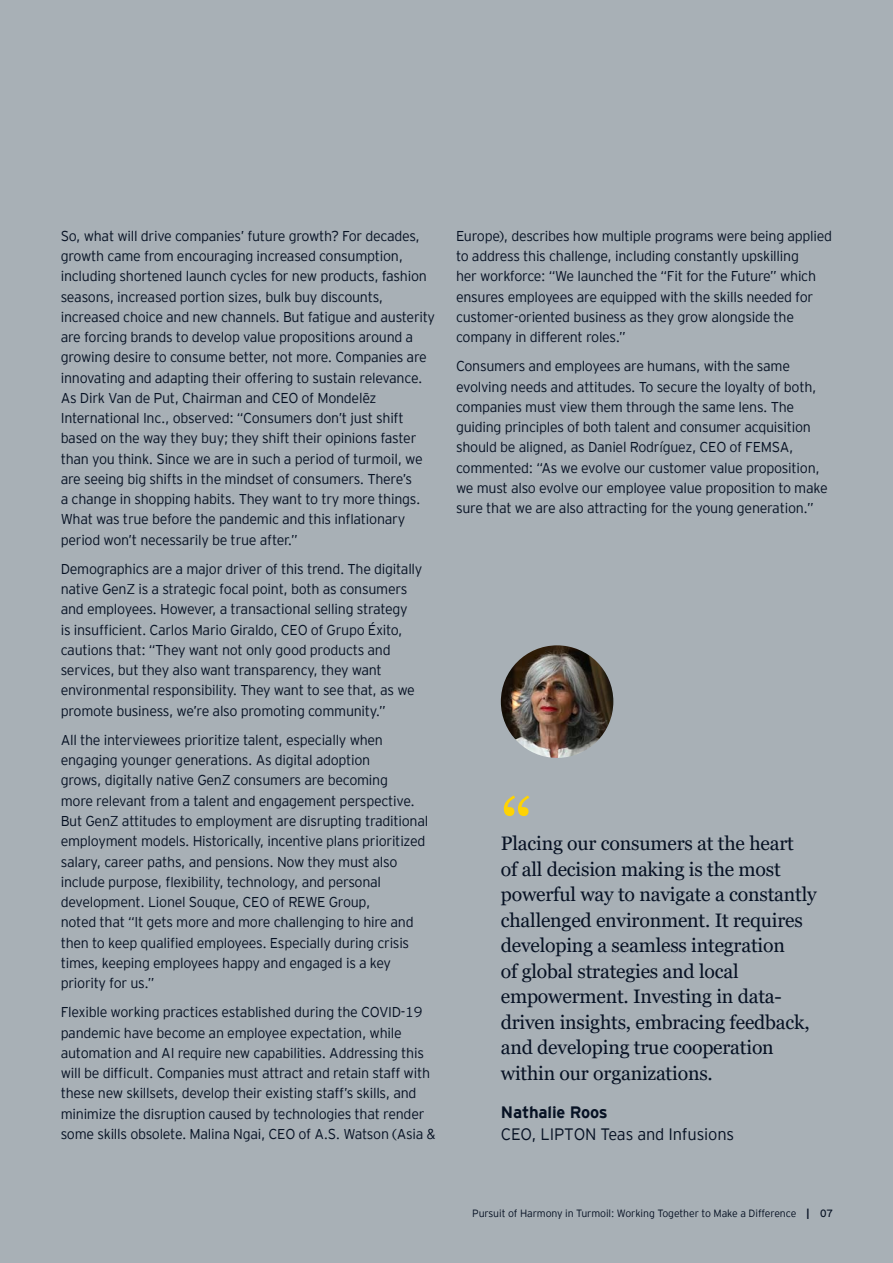
<style>
.page{position:relative;width:893px;height:1263px;background:#a8b0b6}
.page>*{position:absolute;margin:0;border:0;box-sizing:border-box;transform-origin:0 0}
.Callout_EY{font:78px "Georgia Pro";color:#fed304}
.Callout_Gerogea{font:19.5px/25.5px "Georgia Pro";letter-spacing:-.01em;color:#071224}
.Callout_EY-2{font:300 16.5px/22.5px "EY Interstate";letter-spacing:-.01em;color:#071224}
.Body_copy{font:300 14.25px/20.2px "EY Interstate";letter-spacing:-.02em;color:#071224}
.Document_title_Addit{font:300 10.5px "EY Interstate";letter-spacing:-.01em;color:#071224}
.Page_No_s_Right{font:10.5px "EY Interstate";color:#071224}
.s1{font-weight:700}
</style>
<div class="page">
<img style="left:501px;top:645px;width:112px;height:113px;border-radius:56px">
<p class="Body_copy" style="left:61px;top:225px;width:376px">So, what will drive companies’ future growth? For decades, growth came from encouraging increased consumption, including shortened launch cycles for new products, fashion seasons, increased portion sizes, bulk buy discounts, increased choice and new channels. But fatigue and austerity are forcing brands to develop value propositions around a growing desire to consume better, not more. Companies are innovating and adapting their offering to sustain relevance.<br>As Dirk Van de Put, Chairman and CEO of Mondelēz International Inc., observed: “Consumers don’t just shift based on the way they buy; they shift their opinions faster than you think. Since we are in such a period of turmoil, we are seeing big shifts in the mindset of consumers. There’s<br>a change in shopping habits. They want to try more things.<br>What was true before the pandemic and this inflationary period won’t necessarily be true after.”</p>
<p class="Body_copy" style="left:61px;top:558px;width:363px">Demographics are a major driver of this trend. The digitally native GenZ is a strategic focal point, both as consumers and employees. However, a transactional selling strategy<br>is insufficient. Carlos Mario Giraldo, CEO of Grupo Éxito, cautions that: “They want not only good products and services, but they also want transparency, they want environmental responsibility. They want to see that, as we promote business, we’re also promoting community.”</p>
<p class="Body_copy" style="left:61px;top:729px;width:369px">All the interviewees prioritize talent, especially when engaging younger generations. As digital adoption<br>grows, digitally native GenZ consumers are becoming<br>more relevant from a talent and engagement perspective.<br>But GenZ attitudes to employment are disrupting traditional employment models. Historically, incentive plans prioritized salary, career paths, and pensions. Now they must also include purpose, flexibility, technology, and personal development. Lionel Souque, CEO of REWE Group,<br>noted that “It gets more and more challenging to hire and then to keep qualified employees. Especially during crisis times, keeping employees happy and engaged is a key priority for us.”</p>
<p class="Body_copy" style="left:61px;top:1001px;width:376px">Flexible working practices established during the COVID‑19 pandemic have become an employee expectation, while automation and AI require new capabilities. Addressing this will be difficult. Companies must attract and retain staff with these new skillsets, develop their existing staff’s skills, and minimize the disruption caused by technologies that render some skills obsolete. Malina Ngai, CEO of A.S. Watson (Asia &amp;</p>
<p class="Body_copy" style="left:456px;top:225px;width:378px">Europe), describes how multiple programs were being applied to address this challenge, including constantly upskilling<br>her workforce: “We launched the “Fit for the Future” which ensures employees are equipped with the skills needed for customer‑oriented business as they grow alongside the company in different roles.”</p>
<p class="Body_copy" style="left:456px;top:355px;width:373px">Consumers and employees are humans, with the same evolving needs and attitudes. To secure the loyalty of both, companies must view them through the same lens. The guiding principles of both talent and consumer acquisition should be aligned, as Daniel Rodríguez, CEO of FEMSA, commented: “As we evolve our customer value proposition, we must also evolve our employee value proposition to make sure that we are also attracting for the young generation.”</p>
<p class="Callout_EY" style="left:501px;top:782px;width:33px">“</p>
<p class="Callout_Gerogea" style="left:501px;top:832px;width:317px">Placing our consumers at the heart<br>of all decision making is the most powerful way to navigate a constantly challenged environment. It requires developing a seamless integration<br>of global strategies and local empowerment. Investing in data&shy;driven insights, embracing feedback, and developing true cooperation within our organizations.</p>
<p class="Callout_EY-2" style="left:501px;top:1099px;width:235px"><span class="s1">Nathalie Roos<br></span>CEO, LIPTON Teas and Infusions</p>
<p class="Document_title_Addit" style="left:472px;top:1206px;width:339px">Pursuit of Harmony in Turmoil: Working Together to Make a Difference <span class="s1">|</span></p>
<p class="Page_No_s_Right" style="left:820px;top:1206px;width:14px">07</p>
</div>
